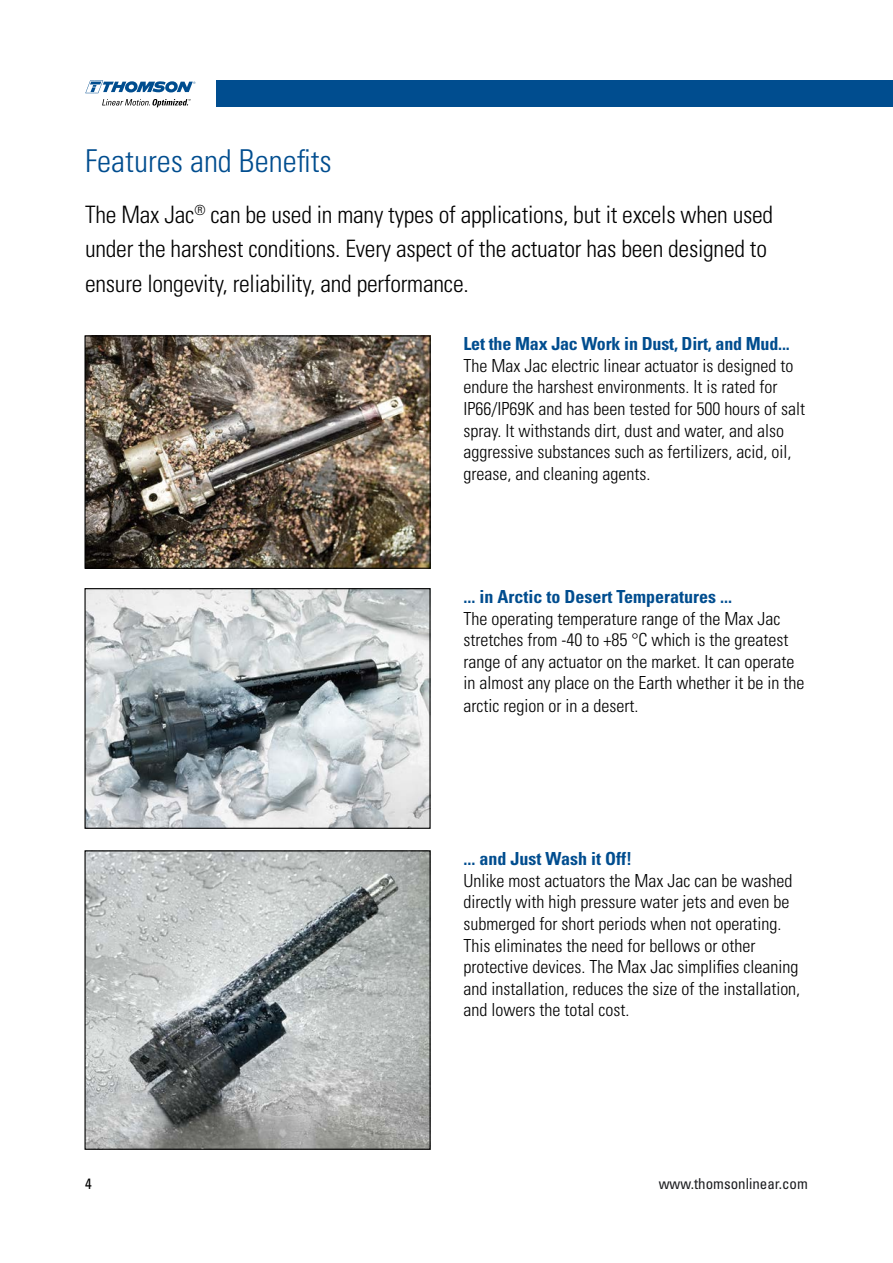
<style>
.page{position:relative;width:893px;height:1263px;background:#fff}
.page>*{position:absolute;margin:0;border:0;box-sizing:border-box;transform-origin:0 0}
.t1{font:300 condensed 31.5px "Univers";color:#004d8f}
.t2{font:300 condensed 24px/34.5px "Univers";letter-spacing:-.01em;color:#000}
.t3{font:300 condensed 18px/21.6px "Univers";color:#000}
.t4{font:700 condensed 18px "Univers";color:#004d8f}
.t5{font:condensed 15px "Univers";color:#1c1d20}
.t6{font:condensed 15px "Univers";color:#000}
</style>
<div class="page">
<div style="left:217px;top:80px;width:676px;height:27px;background:#004d8f"></div>
<svg style="left:85px;top:80px;width:110px;height:13px"></svg>
<svg style="left:102px;top:99px;width:89px;height:8px"></svg>
<img style="left:86px;top:590px;width:343px;height:237px">
<div style="left:84px;top:588px;width:347px;height:241px;border:1px solid #000"></div>
<img style="left:86px;top:852px;width:343px;height:296px">
<div style="left:84px;top:850px;width:347px;height:300px;border:1px solid #000"></div>
<img style="left:86px;top:337px;width:343px;height:230px">
<div style="left:84px;top:335px;width:347px;height:234px;border:1px solid #000"></div>
<h1 class="t1" style="left:85px;top:141px;width:248px">Features and Benefits</h1>
<h2 class="t2" style="left:85px;top:197px;width:690px">The Max Jac<sup>®</sup> can be used in many types of applications, but it excels when used under the harshest conditions. Every aspect of the actuator has been designed to ensure longevity, reliability, and performance.</h2>
<p class="t4" style="left:463px;top:333px;width:328px">Let the Max Jac Work in Dust, Dirt, and Mud...</p>
<p class="t3" style="left:463px;top:355px;width:343px">The Max Jac electric linear actuator is designed to endure the harshest environments. It is rated for IP66/IP69K and has been tested for 500 hours of salt spray. It withstands dirt, dust and water, and also aggressive substances such as fertilizers, acid, oil, grease, and cleaning agents.</p>
<p class="t4" style="left:463px;top:585px;width:270px">... in Arctic to Desert Temperatures ...</p>
<p class="t3" style="left:463px;top:607px;width:342px">The operating temperature range of the Max Jac stretches from -40 to +85 °C which is the greatest range of any actuator on the market. It can operate in almost any place on the Earth whether it be in the arctic region or in a desert.</p>
<p class="t4" style="left:463px;top:848px;width:170px">... and Just Wash it Off!</p>
<p class="t3" style="left:463px;top:870px;width:338px">Unlike most actuators the Max Jac can be washed directly with high pressure water jets and even be submerged for short periods when not operating.<br>This eliminates the need for bellows or other protective devices. The Max Jac simplifies cleaning and installation, reduces the size of the installation, and lowers the total cost.</p>
<p class="t6" style="left:85px;top:1174px;width:8px">4</p>
<p class="t5" style="left:659px;top:1174px;width:151px">www.thomsonlinear.com</p>
</div>
